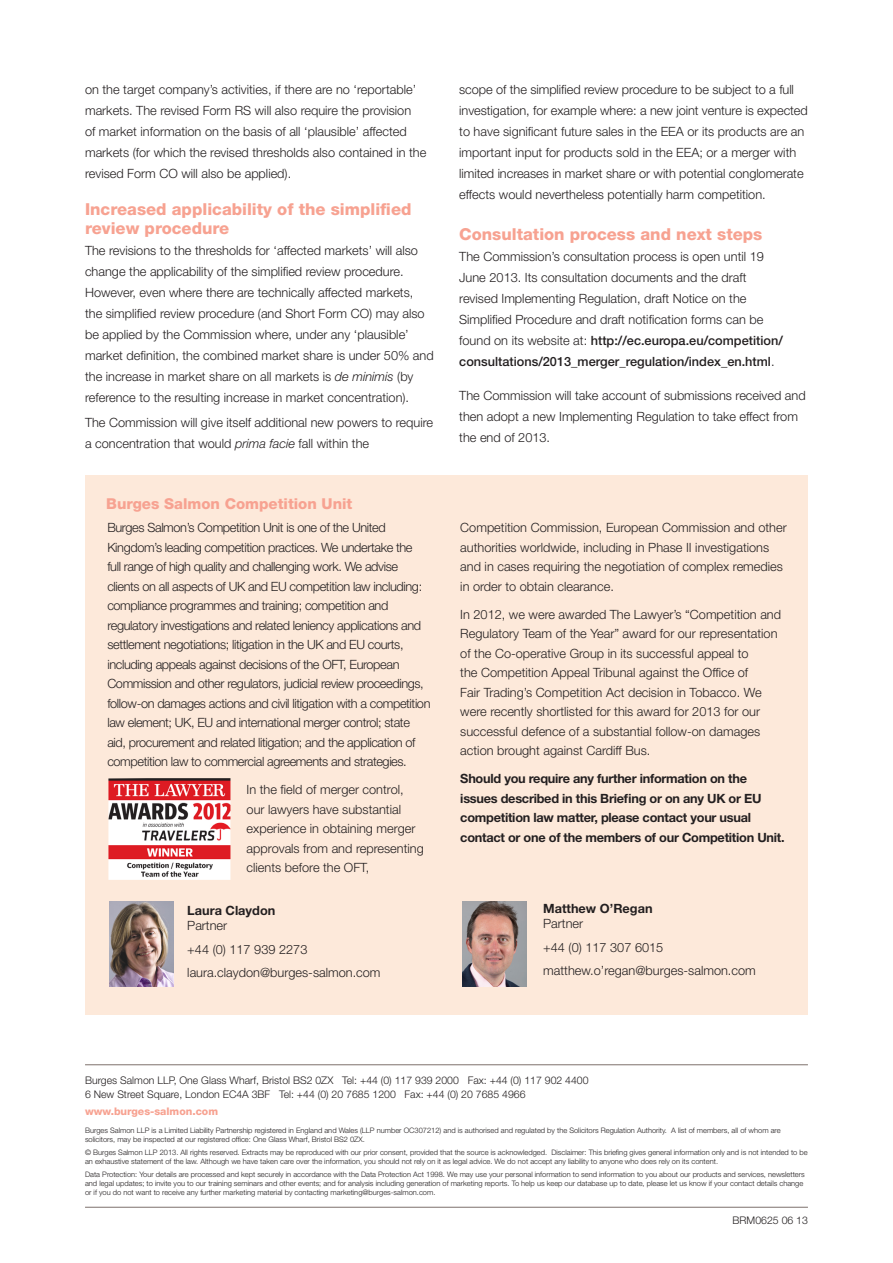
<style>
.page{position:relative;width:893px;height:1263px;background:#fff}
.page>*{position:absolute;margin:0;border:0;box-sizing:border-box;transform-origin:0 0}
.title_-_pink{font:800 16.5px/19.5px "Helvetica Neue LT Std";color:#f7a291}
.subtitle_-_pink{font:800 15px "Helvetica Neue LT Std";color:#f7a291}
.bodytext{font:300 12.75px/21px "Helvetica Neue LT Std";color:#231f20}
.bodytext-2{font:300 12.75px/19.5px "Helvetica Neue LT Std";letter-spacing:-.03em;color:#231f20}
.bodytext-3{font:700 12.75px/19.5px "Helvetica Neue LT Std";letter-spacing:-.02em;color:#231f20}
.bodytext-4{font:700 12.75px/15px "Helvetica Neue LT Std";color:#231f20}
.t1{font:300 10.5px/13.5px "Helvetica Neue LT Std";color:#231f20}
.t2{font:800 10.5px "Helvetica Neue LT Std";color:#f7a291}
.disclaimer{font:300 7.5px/9px "Helvetica Neue LT Std";color:#231f20}
.s1{font-style:italic}
.s2{font-weight:300}
.s3{font-weight:500}
</style>
<div class="page">
<hr style="left:85px;top:1207px;width:723px;height:1px;background:#7d716c">
<hr style="left:85px;top:1064px;width:723px;height:1px;background:#7d716c">
<div style="left:85px;top:475px;width:723px;height:540px;background:#fde9da"></div>
<img style="left:110px;top:901px;width:63px;height:85px">
<img style="left:462px;top:901px;width:64px;height:85px">
<img style="left:108px;top:778px;width:122px;height:102px">
<p class="bodytext" style="left:85px;top:79px;width:343px">on the target company’s activities, if there are no ‘reportable’ markets. The revised Form RS will also require the provision<br>of market information on the basis of all ‘plausible’ affected markets (for which the revised thresholds also contained in the revised Form CO will also be applied).</p>
<p class="title_-_pink" style="left:85px;top:199px;width:328px">Increased applicability of the simplified review procedure</p>
<p class="bodytext" style="left:85px;top:240px;width:350px">The revisions to the thresholds for ‘affected markets’ will also change the applicability of the simplified review procedure.<br>However, even where there are technically affected markets, the simplified review procedure (and Short Form CO) may also be applied by the Commission where, under any ‘plausible’ market definition, the combined market share is under 50% and the increase in market share on all markets is <span class="s1">de minimis</span> (by reference to the resulting increase in market concentration).</p>
<p class="bodytext" style="left:85px;top:412px;width:350px">The Commission will give itself additional new powers to require a concentration that would <span class="s1">prima facie</span> fall within the</p>
<p class="subtitle_-_pink" style="left:106px;top:495px;width:248px">Burges Salmon Competition Unit</p>
<p class="bodytext-2" style="left:107px;top:518px;width:325px">Burges Salmon’s Competition Unit is one of the United Kingdom’s leading competition practices. We undertake the<br>full range of high quality and challenging work. We advise clients on all aspects of UK and EU competition law including: compliance programmes and training; competition and regulatory investigations and related leniency applications and settlement negotiations; litigation in the UK and EU courts, including appeals against decisions of the OFT, European Commission and other regulators, judicial review proceedings, follow-on damages actions and civil litigation with a competition law element; UK, EU and international merger control; state aid, procurement and related litigation; and the application of competition law to commercial agreements and strategies.</p>
<p class="bodytext" style="left:247px;top:780px;width:179px;line-height:19.5px">In the field of merger control, our lawyers have substantial experience in obtaining merger approvals from and representing clients before the OFT,</p>
<p class="bodytext-4" style="left:187px;top:903px;width:90px">Laura Claydon<br><span class="s2">Partner</span></p>
<p class="bodytext" style="left:187px;top:939px;width:122px">+44 (0) 117 939 2273</p>
<p class="bodytext" style="left:187px;top:962px;width:195px">laura.claydon@burges-salmon.com</p>
<p class="bodytext" style="left:459px;top:79px;width:350px">scope of the simplified review procedure to be subject to a full investigation, for example where: a new joint venture is expected to have significant future sales in the EEA or its products are an important input for products sold in the EEA; or a merger with limited increases in market share or with potential conglomerate effects would nevertheless potentially harm competition.</p>
<p class="title_-_pink" style="left:459px;top:224px;width:305px">Consultation process and next steps</p>
<p class="bodytext" style="left:459px;top:246px;width:325px">The Commission’s consultation process is open until 19<br>June 2013. Its consultation documents and the draft revised Implementing Regulation, draft Notice on the Simplified Procedure and draft notification forms can be found on its website at: <span class="s3">http://ec.europa.eu/competition/ consultations/2013_merger_regulation/index_en.html</span>.</p>
<p class="bodytext" style="left:459px;top:384px;width:348px">The Commission will take account of submissions received and then adopt a new Implementing Regulation to take effect from the end of 2013.</p>
<p class="bodytext" style="left:460px;top:518px;width:328px;line-height:19.5px">Competition Commission, European Commission and other authorities worldwide, including in Phase II investigations and in cases requiring the negotiation of complex remedies in order to obtain clearance.</p>
<p class="bodytext" style="left:460px;top:604px;width:322px;line-height:19.5px">In 2012, we were awarded The Lawyer’s “Competition and Regulatory Team of the Year” award for our representation of the Co-operative Group in its successful appeal to<br>the Competition Appeal Tribunal against the Office of<br>Fair Trading’s Competition Act decision in Tobacco. We were recently shortlisted for this award for 2013 for our successful defence of a substantial follow-on damages action brought against Cardiff Bus.</p>
<p class="bodytext-3" style="left:460px;top:769px;width:326px">Should you require any further information on the issues described in this Briefing or on any UK or EU competition law matter, please contact your usual contact or one of the members of our Competition Unit.</p>
<p class="bodytext-4" style="left:543px;top:901px;width:111px">Matthew O’Regan<br><span class="s2">Partner</span></p>
<p class="bodytext" style="left:543px;top:936px;width:122px">+44 (0) 117 307 6015</p>
<p class="bodytext" style="left:543px;top:960px;width:214px">matthew.o’regan@burges-salmon.com</p>
<p class="t1" style="left:85px;top:1073px;width:505px">Burges Salmon LLP, One Glass Wharf, Bristol BS2 0ZX Tel: +44 (0) 117 939 2000 Fax: +44 (0) 117 902 4400<br>6 New Street Square, London EC4A 3BF Tel: +44 (0) 20 7685 1200 Fax: +44 (0) 20 7685 4966</p>
<p class="t2" style="left:85px;top:1105px;width:135px">www.burges-salmon.com</p>
<p class="disclaimer" style="left:85px;top:1125px;width:697px">Burges Salmon LLP is a Limited Liability Partnership registered in England and Wales (LLP number OC307212) and is authorised and regulated by the Solicitors Regulation Authority. A list of members, all of whom are solicitors, may be inspected at our registered office: One Glass Wharf, Bristol BS2 0ZX.</p>
<p class="disclaimer" style="left:85px;top:1148px;width:724px">© Burges Salmon LLP 2013. All rights reserved. Extracts may be reproduced with our prior consent, provided that the source is acknowledged. Disclaimer: This briefing gives general information only and is not intended to be an exhaustive statement of the law. Although we have taken care over the information, you should not rely on it as legal advice. We do not accept any liability to anyone who does rely on its content.</p>
<p class="disclaimer" style="left:85px;top:1170px;width:721px">Data Protection: Your details are processed and kept securely in accordance with the Data Protection Act 1998. We may use your personal information to send information to you about our products and services, newsletters and legal updates; to invite you to our training seminars and other events; and for analysis including generation of marketing reports. To help us keep our database up to date, please let us know if your contact details change or if you do not want to receive any further marketing material by contacting marketing@burges-salmon.com.</p>
<p class="t1" style="left:733px;top:1213px;width:77px">BRM0625 06 13</p>
</div>
